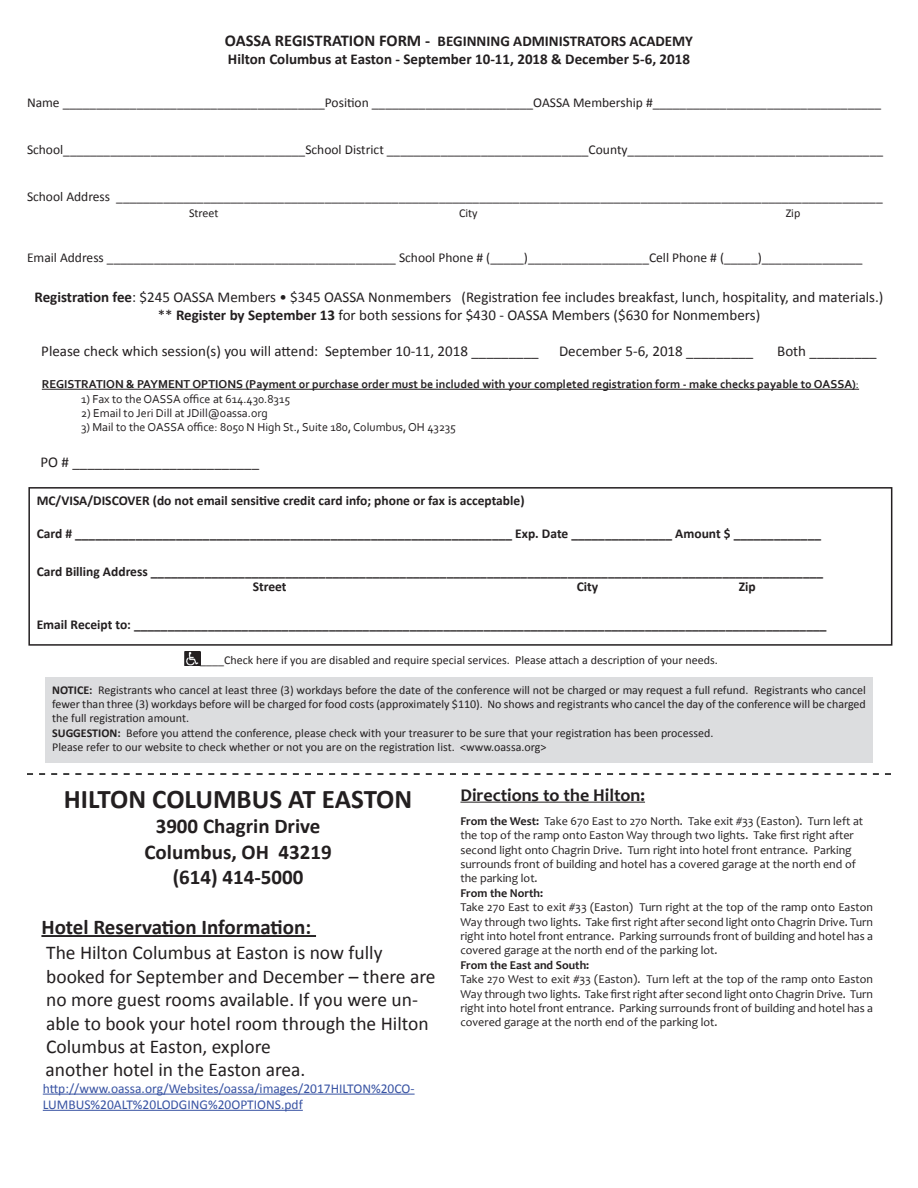
<style>
.page{position:relative;width:918px;height:1188px;background:#fff}
.page>*{position:absolute;margin:0;border:0;box-sizing:border-box;transform-origin:0 0}
.t1{font:700 27px "Calibri";color:#231f20}
.t2{font:700 21px/25.2px "Calibri";color:#231f20;text-align:center}
.t3{font:19.5px/23.4px "Calibri";color:#231f20}
.t4{font:700 18px "Candara";color:#231f20}
.t5{font:15px/18px "Calibri";color:#231f20;text-align:center}
.t6{font:700 15px/18px "Calibri";color:#231f20}
.t7{font:13.5px "Calibri";color:#231f20}
.t8{font:700 13.5px/14.7px "Calibri";color:#231f20}
.t9{font:13.5px/16.2px "Calibri";color:#3853a3}
.t10{font:12px/14.4px "Candara";color:#231f20;text-align:justify}
.t11{font:12px/14.4px "Calibri";color:#231f20}
.t12{font:12px "Corbel";color:#231f20}
.t13{font:700 12px "Corbel";color:#231f20}
.t14{font:700 12px "Candara";color:#231f20}
.s1{font-size:16.5px}
.s2{font-weight:700}
.s3{font-weight:400}
</style>
<div class="page">
<hr style="left:41px;top:935px;width:275px;height:2px;background:#231f20">
<hr style="left:43px;top:1094px;width:372px;height:1px;background:#3853a3">
<hr style="left:43px;top:1110px;width:260px;height:1px;background:#3853a3">
<hr style="left:42px;top:389px;width:817px;height:1px;background:#231f20">
<img style="left:184px;top:651px;width:17px;height:15px">
<div style="left:28px;top:487px;width:864px;height:159px;border:2px solid #231f20"></div>
<svg style="left:27px;top:773px;width:864px;height:2px"></svg>
<hr style="left:460px;top:802px;width:185px;height:1px;background:#231f20">
<div style="left:45px;top:678px;width:828px;height:85px;background:#dcdddf"></div>
<p class="t6" style="left:225px;top:32px;width:470px"><span class="s1">OASSA REGISTRATION FORM -</span> BEGINNING ADMINISTRATORS ACADEMY<br>Hilton Columbus at Easton - September 10-11, 2018 &amp; December 5-6, 2018</p>
<p class="t7" style="left:27px;top:94px;width:856px">Name _______________________________________Position ________________________OASSA Membership #__________________________________</p>
<p class="t7" style="left:27px;top:141px;width:858px">School____________________________________School District ______________________________County______________________________________</p>
<p class="t7" style="left:27px;top:188px;width:857px">School Address __________________________________________________________________________________________________________________</p>
<p class="t11" style="left:189px;top:206px;width:31px">Street</p>
<p class="t11" style="left:459px;top:206px;width:20px">City</p>
<p class="t11" style="left:786px;top:206px;width:16px">Zip</p>
<p class="t7" style="left:27px;top:249px;width:837px">Email Address ___________________________________________ School Phone # (_____)__________________Cell Phone # (_____)_______________</p>
<p class="t5" style="left:34px;top:288px;width:851px"><span class="s2">Registration fee</span>: $245 OASSA Members • $345 OASSA Nonmembers (Registration fee includes breakfast, lunch, hospitality, and materials.) ** <span class="s2">Register by September 13</span> for both sessions for $430 - OASSA Members ($630 for Nonmembers)</p>
<p class="t5" style="left:41px;top:342px;width:499px">Please check which session(s) you will attend: September 10-11, 2018 _________</p>
<p class="t5" style="left:559px;top:342px;width:196px">December 5-6, 2018 _________</p>
<p class="t5" style="left:777px;top:342px;width:101px">Both _________</p>
<p class="t13" style="left:42px;top:377px;width:819px">REGISTRATION &amp; PAYMENT OPTIONS (Payment or purchase order must be included with your completed registration form - make checks payable to OASSA)<span class="s3">:</span></p>
<p class="t12" style="left:81px;top:391px;width:211px">1) Fax to the OASSA office at 614.430.8315</p>
<p class="t12" style="left:81px;top:406px;width:188px">2) Email to Jeri Dill at JDill@oassa.org</p>
<p class="t12" style="left:81px;top:420px;width:377px">3) Mail to the OASSA office: 8050 N High St., Suite 180, Columbus, OH 43235</p>
<p class="t5" style="left:41px;top:453px;width:220px">PO # _________________________</p>
<p class="t8" style="left:37px;top:494px;width:489px">MC/VISA/DISCOVER (do not email sensitive credit card info; phone or fax is acceptable)</p>
<p class="t8" style="left:37px;top:526px;width:786px">Card # _________________________________________________________________ Exp. Date _______________ Amount $ _____________</p>
<p class="t8" style="left:253px;top:564px;width:572px;text-indent:-216px">Card Billing Address ____________________________________________________________________________________________________<br>Street</p>
<p class="t8" style="left:577px;top:579px;width:23px">City</p>
<p class="t8" style="left:739px;top:579px;width:19px">Zip</p>
<p class="t8" style="left:37px;top:617px;width:791px">Email Receipt to: _______________________________________________________________________________________________________</p>
<p class="t11" style="left:200px;top:653px;width:519px">____Check here if you are disabled and require special services. Please attach a description of your needs.</p>
<p class="t11" style="left:52px;top:683px;width:815px"><span class="s2">NOTICE:</span> Registrants who cancel at least three (3) workdays before the date of the conference will not be charged or may request a full refund. Registrants who cancel fewer than three (3) workdays before will be charged for food costs (approximately $110). No shows and registrants who cancel the day of the conference will be charged the full registration amount.<br><span class="s2">SUGGESTION:</span> Before you attend the conference, please check with your treasurer to be sure that your registration has been processed.<br>Please refer to our website to check whether or not you are on the registration list. &lt;www.oassa.org&gt;</p>
<h1 class="t1" style="left:64px;top:782px;width:350px">HILTON COLUMBUS AT EASTON</h1>
<h2 class="t2" style="left:145px;top:814px;width:189px">3900 Chagrin Drive<br>Columbus, OH 43219 (614) 414-5000</h2>
<h2 class="t2" style="left:41px;top:915px;width:271px">Hotel Reservation Information:</h2>
<p class="t3" style="left:46px;top:941px;width:392px">The Hilton Columbus at Easton is now fully booked for September and December – there are no more guest rooms available. If you were un&shy;able to book your hotel room through the Hilton Columbus at Easton, explore<br>another hotel in the Easton area.</p>
<p class="t9" style="left:43px;top:1080px;width:373px">http://www.oassa.org/Websites/oassa/images/2017HILTON%20CO-<br>LUMBUS%20ALT%20LODGING%20OPTIONS.pdf</p>
<h3 class="t4" style="left:460px;top:784px;width:186px">Directions to the Hilton:</h3>
<p class="t10" style="left:460px;top:814px;width:404px;text-align:left"><span class="s2">From the West:</span> Take 670 East to 270 North. Take exit #33 (Easton). Turn left at the top of the ramp onto Easton Way through two lights. Take first right after second light onto Chagrin Drive. Turn right into hotel front entrance. Parking surrounds front of building and hotel has a covered garage at the north end of the parking lot.</p>
<p class="t14" style="left:460px;top:885px;width:84px">From the North:</p>
<p class="t10" style="left:460px;top:900px;width:414px">Take 270 East to exit #33 (Easton) Turn right at the top of the ramp onto Easton Way through two lights. Take first right after second light onto Chagrin Drive. Turn right into hotel front entrance. Parking surrounds front of building and hotel has a covered garage at the north end of the parking lot.</p>
<p class="t14" style="left:460px;top:957px;width:130px">From the East and South:</p>
<p class="t10" style="left:460px;top:972px;width:414px">Take 270 West to exit #33 (Easton). Turn left at the top of the ramp onto Easton Way through two lights. Take first right after second light onto Chagrin Drive. Turn right into hotel front entrance. Parking surrounds front of building and hotel has a covered garage at the north end of the parking lot.</p>
</div>
